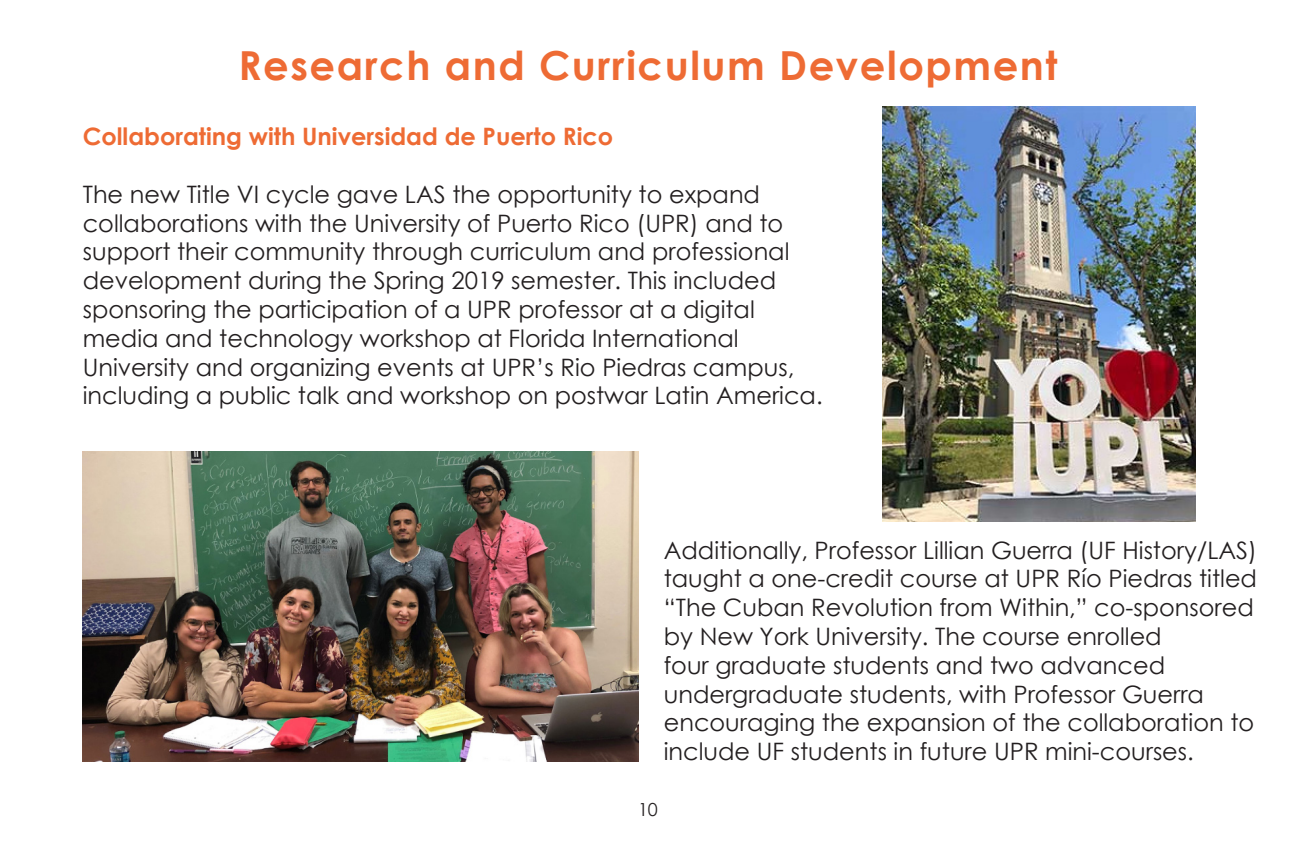
<style>
.page{position:relative;width:1296px;height:864px;background:#fff}
.page>*{position:absolute;margin:0;border:0;box-sizing:border-box;transform-origin:0 0}
.t1{font:700 40px "Century Gothic";letter-spacing:.04em;color:#ee6b34}
.t2{font:24px/28.8px "Century Gothic";color:#231f20}
.t3{font:700 24px "Century Gothic";color:#ee6b34}
.t4{font:18px "Century Gothic";color:#231f20}
</style>
<div class="page">
<img style="left:83px;top:451px;width:555px;height:311px">
<img style="left:883px;top:107px;width:312px;height:414px">
<p class="t1" style="left:238px;top:35px;width:821px">Research and Curriculum Development</p>
<p class="t3" style="left:83px;top:118px;width:532px">Collaborating with Universidad de Puerto Rico</p>
<p class="t2" style="left:83px;top:179px;width:741px">The new Title VI cycle gave LAS the opportunity to expand collaborations with the University of Puerto Rico (UPR) and to support their community through curriculum and professional development during the Spring 2019 semester. This included sponsoring the participation of a UPR professor at a digital media and technology workshop at Florida International University and organizing events at UPR’s Rio Piedras campus, including a public talk and workshop on postwar Latin America.</p>
<p class="t2" style="left:664px;top:535px;width:595px">Additionally, Professor Lillian Guerra (UF History/LAS) taught a one-credit course at UPR Río Piedras titled “The Cuban Revolution from Within,” co-sponsored by New York University. The course enrolled<br>four graduate students and two advanced undergraduate students, with Professor Guerra encouraging the expansion of the collaboration to include UF students in future UPR mini-courses.</p>
<p class="t4" style="left:638px;top:797px;width:21px">10</p>
</div>
